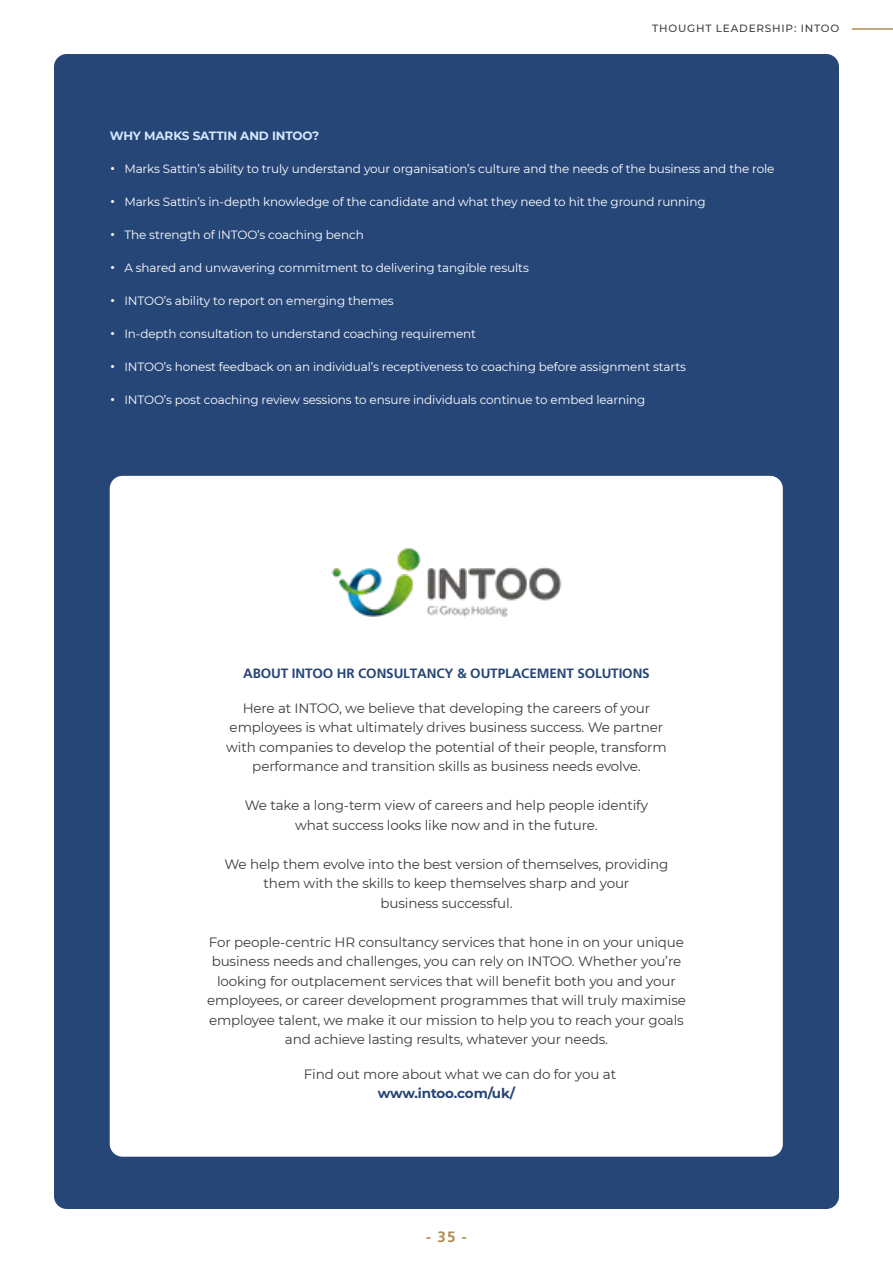
<style>
.page{position:relative;width:893px;height:1263px;background:#fff}
.page>*{position:absolute;margin:0;border:0;box-sizing:border-box;transform-origin:0 0}
.t1{font:700 15px "Frutiger LT Std";color:#af8c4f}
.t2{font:13.5px/19.5px "Montserrat";letter-spacing:-.01em;color:#3c3c3b;text-align:center}
.t3{font:700 13.5px "Frutiger LT Std";letter-spacing:-.01em;color:#264678}
.t4{font:12px "Montserrat";letter-spacing:-.01em;color:#fff}
.t5{font:700 12px "Montserrat";letter-spacing:-.01em;color:#d3e7fd}
.t6{font:500 10.5px "Montserrat";letter-spacing:.075em;color:#43403d}
.s1{font-size:19.5px}
.s2{font-weight:700;color:#264678}
</style>
<div class="page">
<hr style="left:853px;top:28px;width:40px;height:2px;background:#af8c4f">
<div style="left:54px;top:54px;width:785px;height:1155px;background:#264678;border-radius:13px"></div>
<div style="left:110px;top:476px;width:673px;height:681px;background:#fff;border-radius:13px"></div>
<img style="left:331px;top:547px;width:231px;height:70px">
<p class="t6" style="left:652px;top:21px;width:189px">THOUGHT LEADERSHIP: INTOO</p>
<p class="t5" style="left:110px;top:127px;width:211px">WHY MARKS SATTIN AND INTOO?</p>
<p class="t4" style="left:110px;top:160px;width:666px"><span class="s1">•</span> Marks Sattin’s ability to truly understand your organisation’s culture and the needs of the business and the role</p>
<p class="t4" style="left:110px;top:193px;width:597px"><span class="s1">•</span> Marks Sattin’s in-depth knowledge of the candidate and what they need to hit the ground running</p>
<p class="t4" style="left:110px;top:226px;width:256px"><span class="s1">•</span> The strength of INTOO’s coaching bench</p>
<p class="t4" style="left:110px;top:259px;width:421px"><span class="s1">•</span> A shared and unwavering commitment to delivering tangible results</p>
<p class="t4" style="left:110px;top:292px;width:285px"><span class="s1">•</span> INTOO’s ability to report on emerging themes</p>
<p class="t4" style="left:110px;top:325px;width:368px"><span class="s1">•</span> In-depth consultation to understand coaching requirement</p>
<p class="t4" style="left:110px;top:358px;width:578px"><span class="s1">•</span> INTOO’s honest feedback on an individual’s receptiveness to coaching before assignment starts</p>
<p class="t4" style="left:110px;top:391px;width:537px"><span class="s1">•</span> INTOO’s post coaching review sessions to ensure individuals continue to embed learning</p>
<p class="t3" style="left:243px;top:666px;width:408px">ABOUT INTOO HR CONSULTANCY &amp; OUTPLACEMENT SOLUTIONS</p>
<p class="t2" style="left:226px;top:698px;width:442px">Here at INTOO, we believe that developing the careers of your employees is what ultimately drives business success. We partner with companies to develop the potential of their people, transform performance and transition skills as business needs evolve.</p>
<p class="t2" style="left:245px;top:795px;width:405px">We take a long-term view of careers and help people identify what success looks like now and in the future.</p>
<p class="t2" style="left:224px;top:854px;width:445px">We help them evolve into the best version of themselves, providing them with the skills to keep themselves sharp and your<br>business successful.</p>
<p class="t2" style="left:207px;top:932px;width:480px">For people-centric HR consultancy services that hone in on your unique business needs and challenges, you can rely on INTOO. Whether you’re looking for outplacement services that will benefit both you and your employees, or career development programmes that will truly maximise employee talent, we make it our mission to help you to reach your goals and achieve lasting results, whatever your needs.</p>
<p class="t2" style="left:378px;top:1064px;width:240px;text-align:left;text-indent:-74px">Find out more about what we can do for you at <span class="s2">www.intoo.com/uk/</span></p>
<p class="t1" style="left:426px;top:1228px;width:42px">- 35 -</p>
</div>
